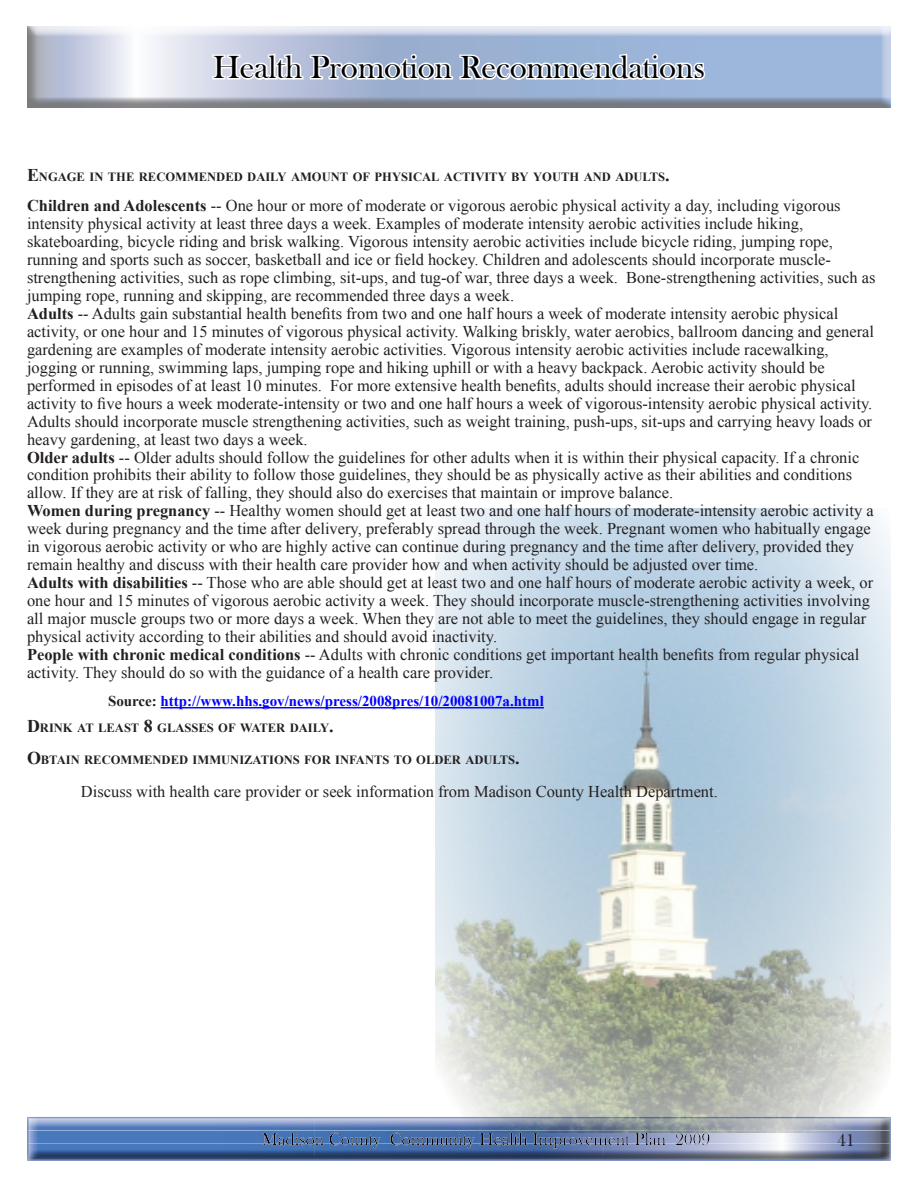
<style>
.page{position:relative;width:918px;height:1188px;background:#fff}
.page>*{position:absolute;margin:0;border:0;box-sizing:border-box;transform-origin:0 0}
.t1{font:32.85px "Bask Old Face";color:#000}
.Foot_Banner_master{font:18px "Bask Old Face";color:#231f20}
.regular{font:16.5px/18px "Times New Roman";color:#231f20}
.t2{font:700 15px "Times New Roman";color:#00f}
.photo_caption{font:700 12.6px "Times New Roman";color:#231f20}
.s1{font-size:18px}
.s2{font-weight:700}
.s3{color:#231f20}
</style>
<div class="page">
<div style="left:25px;top:1115px;width:869px;height:48px;background:#fff;opacity:.75"></div>
<div style="left:26px;top:26px;width:866px;height:83px;background:#231f20;opacity:.75"></div>
<svg style="left:211px;top:51px;width:497px;height:40px"></svg>
<img style="left:436px;top:508px;width:455px;height:624px">
<hr style="left:161px;top:707px;width:383px;height:1px;background:#00f">
<h1 class="t1" style="left:213px;top:49px;width:493px">Health Promotion Recommendations</h1>
<p class="photo_caption" style="left:27px;top:168px;width:644px"><span class="s1">E</span>NGAGE IN THE RECOMMENDED DAILY AMOUNT OF PHYSICAL ACTIVITY BY YOUTH AND ADULTS<span class="s1">.</span></p>
<p class="regular" style="left:27px;top:197px;width:850px"><span class="s2">Children and Adolescents</span> -- One hour or more of moderate or vigorous aerobic physical activity a day, including vigorous intensity physical activity at least three days a week. Examples of moderate intensity aerobic activities include hiking, skateboarding, bicycle riding and brisk walking. Vigorous intensity aerobic activities include bicycle riding, jumping rope, running and sports such as soccer, basketball and ice or field hockey. Children and adolescents should incorporate muscle&shy;strengthening activities, such as rope climbing, sit-ups, and tug-of war, three days a week. Bone-strengthening activities, such as jumping rope, running and skipping, are recommended three days a week.</p>
<p class="regular" style="left:27px;top:304px;width:849px"><span class="s2">Adults</span> -- Adults gain substantial health benefits from two and one half hours a week of moderate intensity aerobic physical activity, or one hour and 15 minutes of vigorous physical activity. Walking briskly, water aerobics, ballroom dancing and general gardening are examples of moderate intensity aerobic activities. Vigorous intensity aerobic activities include racewalking, jogging or running, swimming laps, jumping rope and hiking uphill or with a heavy backpack. Aerobic activity should be performed in episodes of at least 10 minutes. For more extensive health benefits, adults should increase their aerobic physical activity to five hours a week moderate-intensity or two and one half hours a week of vigorous-intensity aerobic physical activity.<br>Adults should incorporate muscle strengthening activities, such as weight training, push-ups, sit-ups and carrying heavy loads or heavy gardening, at least two days a week.</p>
<p class="regular" style="left:27px;top:448px;width:834px"><span class="s2">Older adults</span> -- Older adults should follow the guidelines for other adults when it is within their physical capacity. If a chronic condition prohibits their ability to follow those guidelines, they should be as physically active as their abilities and conditions allow. If they are at risk of falling, they should also do exercises that maintain or improve balance.</p>
<p class="regular" style="left:27px;top:502px;width:848px"><span class="s2">Women during pregnancy</span> -- Healthy women should get at least two and one half hours of moderate-intensity aerobic activity a week during pregnancy and the time after delivery, preferably spread through the week. Pregnant women who habitually engage in vigorous aerobic activity or who are highly active can continue during pregnancy and the time after delivery, provided they remain healthy and discuss with their health care provider how and when activity should be adjusted over time.</p>
<p class="regular" style="left:27px;top:573px;width:848px"><span class="s2">Adults with disabilities</span> -- Those who are able should get at least two and one half hours of moderate aerobic activity a week, or one hour and 15 minutes of vigorous aerobic activity a week. They should incorporate muscle-strengthening activities involving all major muscle groups two or more days a week. When they are not able to meet the guidelines, they should engage in regular physical activity according to their abilities and should avoid inactivity.</p>
<p class="regular" style="left:27px;top:645px;width:834px"><span class="s2">People with chronic medical conditions</span> -- Adults with chronic conditions get important health benefits from regular physical activity. They should do so with the guidance of a health care provider.</p>
<p class="t2" style="left:108px;top:691px;width:437px"><span class="s3">Source:</span> http://www.hhs.gov/news/press/2008pres/10/20081007a.html</p>
<p class="photo_caption" style="left:27px;top:719px;width:308px"><span class="s1">D</span>RINK AT LEAST <span class="s1">8</span> GLASSES OF WATER DAILY<span class="s1">.</span></p>
<p class="photo_caption" style="left:27px;top:752px;width:494px"><span class="s1">O</span>BTAIN RECOMMENDED IMMUNIZATIONS FOR INFANTS TO OLDER ADULTS<span class="s1">.</span></p>
<p class="regular" style="left:81px;top:783px;width:638px">Discuss with health care provider or seek information from Madison County Health Department.</p>
<p class="Foot_Banner_master" style="left:837px;top:1130px;width:19px">41</p>
</div>
